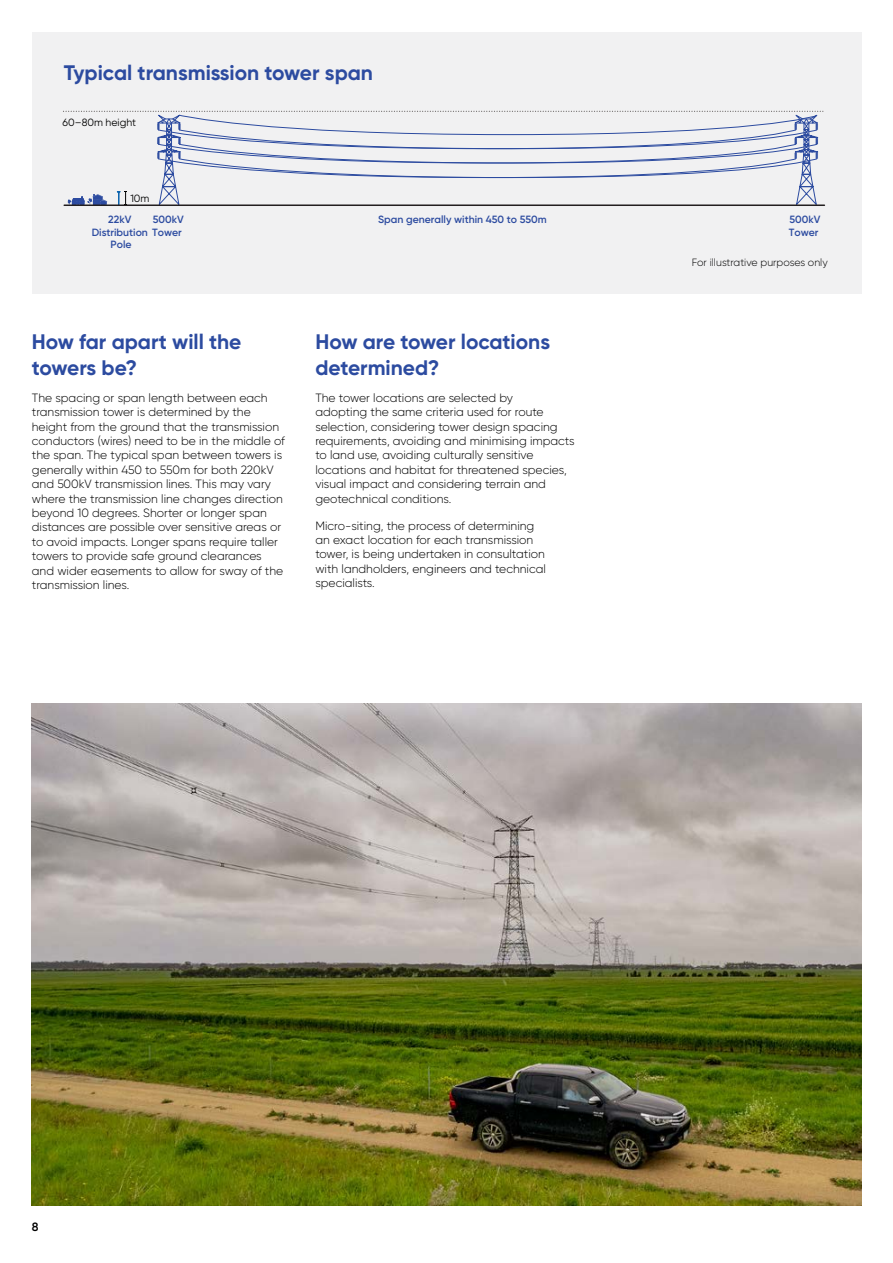
<style>
.page{position:relative;width:893px;height:1263px;background:#fff}
.page>*{position:absolute;margin:0;border:0;box-sizing:border-box;transform-origin:0 0}
.t1{font:700 21px/25.2px "Gilroy";color:#2c4ba0}
.t2{font:300 12px/14.4px "Gilroy";color:#000}
.t3{font:600 12px "Gilroy";color:#000}
.t4{font:600 10.5px/12.6px "Gilroy";color:#2c4ba0;text-align:right}
.t5{font:300 10.5px "Gilroy";color:#000}
.t6{font:10.5px "Gilroy";color:#000}
</style>
<div class="page">
<div style="left:32px;top:32px;width:829px;height:261px;background:#f1f1f2"></div>
<svg style="left:65px;top:111px;width:759px;height:93px"></svg>
<hr style="left:63px;top:204px;width:762px;height:2px;background:#231f20">
<img style="left:32px;top:704px;width:829px;height:501px">
<h1 class="t1" style="left:64px;top:60px;width:311px">Typical transmission tower span</h1>
<p class="t6" style="left:63px;top:116px;width:75px">60–80m height</p>
<p class="t6" style="left:130px;top:192px;width:21px">10m</p>
<p class="t4" style="left:378px;top:213px;width:170px">Span generally within 450 to 550m</p>
<p class="t4" style="left:92px;top:213px;width:94px">500kV<br>Distribution Tower</p>
<p class="t4" style="left:789px;top:213px;width:33px;text-align:left">500kV<br>Tower</p>
<p class="t4" style="left:108px;top:213px;width:25px">22kV</p>
<p class="t4" style="left:111px;top:238px;width:23px">Pole</p>
<h1 class="t1" style="left:32px;top:329px;width:211px">How far apart will the towers be?</h1>
<p class="t2" style="left:32px;top:390px;width:255px">The spacing or span length between each transmission tower is determined by the height from the ground that the transmission conductors (wires) need to be in the middle of the span. The typical span between towers is generally within 450 to 550m for both 220kV and 500kV transmission lines. This may vary where the transmission line changes direction beyond 10 degrees. Shorter or longer span distances are possible over sensitive areas or to avoid impacts. Longer spans require taller towers to provide safe ground clearances and wider easements to allow for sway of the transmission lines.</p>
<h1 class="t1" style="left:315px;top:329px;width:236px">How are tower locations determined?</h1>
<p class="t2" style="left:315px;top:390px;width:261px">The tower locations are selected by<br>adopting the same criteria used for route selection, considering tower design spacing requirements, avoiding and minimising impacts to land use, avoiding culturally sensitive locations and habitat for threatened species, visual impact and considering terrain and geotechnical conditions.</p>
<p class="t2" style="left:315px;top:518px;width:232px">Micro-siting, the process of determining an exact location for each transmission tower, is being undertaken in consultation with landholders, engineers and technical specialists.</p>
<p class="t5" style="left:692px;top:256px;width:138px">For illustrative purposes only</p>
<p class="t3" style="left:32px;top:1219px;width:8px">8</p>
</div>
